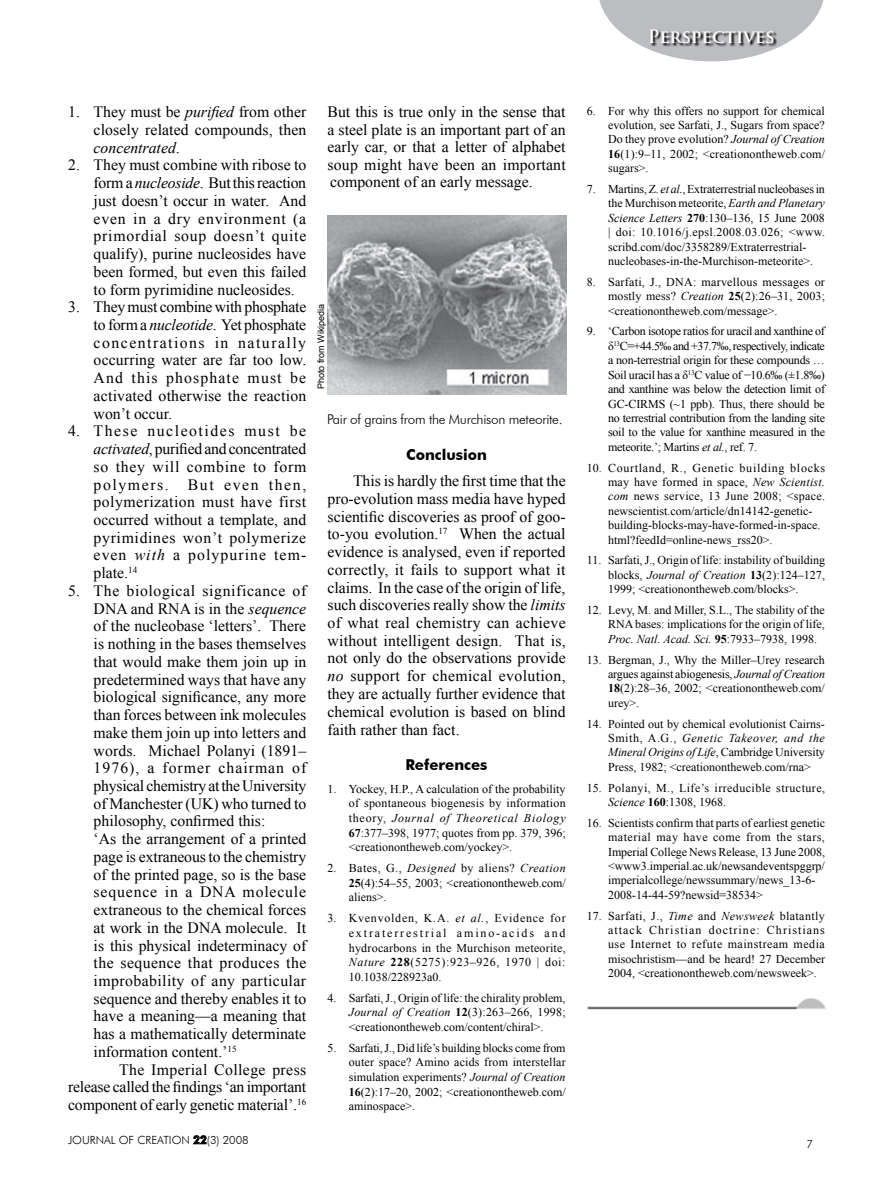
<style>
.page{position:relative;width:893px;height:1191px;background:#fff}
.page>*{position:absolute;margin:0;border:0;box-sizing:border-box;transform-origin:0 0}
.t1{font:700 18px "Trajan Pro";color:#fff}
.t2{font:15.75px/17.7px "Times New Roman";color:#000;text-align:justify}
.t3{font:700 15px "Futura BT";color:#000}
.t4{font:300 13.5px "Futura BT";letter-spacing:-.02em;color:#000}
.t5{font:12px/14.4px "Times New Roman";color:#000;text-align:justify}
.t6{font:12px/14.4px "Times New Roman";letter-spacing:.035em;color:#000}
.t7{font:300 11.25px "Futura BT";color:#000}
.t8{font:9px "Arial";color:#000}
.s1{font-style:italic}
.s2{font-weight:800}
.s3{font-weight:700}
</style>
<div class="page">
<svg style="left:599px;top:0;width:225px;height:61px"></svg>
<svg style="left:649px;top:29px;width:128px;height:18px;background:#919194"></svg>
<svg style="left:193px;top:1135px;width:13px;height:9px"></svg>
<img style="left:328px;top:216px;width:238px;height:179px">
<img style="left:587px;top:998px;width:239px;height:12px">
<h1 class="t1" style="left:648px;top:25px;width:129px">Perspectives</h1>
<h2 class="t2" style="left:94px;top:103px;width:214px;text-indent:-26px">1. They must be <span class="s1">purified</span> from other closely related compounds, then <span class="s1">concentrated</span>.</h2>
<p class="t2" style="left:94px;top:156px;width:214px;text-indent:-26px">2. They must combine with ribose to form a <span class="s1">nucleoside</span>. But this reaction just doesn’t occur in water. And even in a dry environment (a primordial soup doesn’t quite qualify), purine nucleosides have been formed, but even this failed to form pyrimidine nucleosides.</p>
<h2 class="t2" style="left:94px;top:298px;width:214px;text-indent:-26px">3. They must combine with phosphate to form a <span class="s1">nucleotide</span>. Yet phosphate concentrations in naturally occurring water are far too low.<br>And this phosphate must be activated otherwise the reaction won’t occur.</h2>
<p class="t2" style="left:94px;top:422px;width:214px;text-indent:-25px">4. These nucleotides must be <span class="s1">activated</span>, purified and concentrated so they will combine to form polymers. But even then, polymerization must have first occurred without a template, and pyrimidines won’t polymerize even <span class="s1">with</span> a polypurine tem&shy;plate.<sup>14</sup></p>
<p class="t2" style="left:94px;top:581px;width:214px;text-align:left;text-indent:-26px">5. The biological significance of<br>DNA and RNA is in the <span class="s1">sequence </span>of the nucleobase ‘letters’. There is nothing in the bases themselves that would make them join up in predetermined ways that have any biological significance, any more than forces between ink molecules make them join up into letters and words. Michael Polanyi (1891–<br>1976), a former chairman of physical chemistry at the University of Manchester (UK) who turned to philosophy, confirmed this:<br>‘As the arrangement of a printed page is extraneous to the chemistry of the printed page, so is the base sequence in a DNA molecule extraneous to the chemical forces at work in the DNA molecule. It is this physical indeterminacy of the sequence that produces the improbability of any particular sequence and thereby enables it to have a meaning—a meaning that has a mathematically determinate information content.’<sup>15</sup></p>
<h2 class="t2" style="left:68px;top:1060px;width:240px;text-indent:51px">The Imperial College press release called the findings ‘an important component of early genetic material’.<sup>16</sup></h2>
<p class="t7" style="left:68px;top:1133px;width:182px">JOURNAL OF CREATION <span class="s2">22</span>(3) 2008</p>
<h2 class="t2" style="left:328px;top:103px;width:240px">But this is true only in the sense that a steel plate is an important part of an early car, or that a letter of alphabet soup might have been an important component of an early message.</h2>
<p class="t8" style="left:315px;top:389px;width:87px;rotate:-90deg">Photo from Wikipedia</p>
<p class="t4" style="left:327px;top:410px;width:237px">Pair of grains from the Murchison meteorite.</p>
<p class="t3" style="left:406px;top:445px;width:82px">Conclusion</p>
<p class="t2" style="left:328px;top:471px;width:240px;text-indent:26px">This is hardly the first time that the pro-evolution mass media have hyped scientific discoveries as proof of goo&shy;to-you evolution.<sup>17</sup> When the actual evidence is analysed, even if reported correctly, it fails to support what it claims. In the case of the origin of life, such discoveries really show the <span class="s1">limits </span>of what real chemistry can achieve without intelligent design. That is, not only do the observations provide <span class="s1">no</span> support for chemical evolution, they are actually further evidence that chemical evolution is based on blind faith rather than fact.</p>
<p class="t3" style="left:406px;top:755px;width:83px">References</p>
<p class="t5" style="left:349px;top:781px;width:218px;text-indent:-21px">1. Yockey, H.P., A calculation of the probability of spontaneous biogenesis by information theory, <span class="s1">Journal of Theoretical Biology </span><span class="s3">67</span>:377–398, 1977; quotes from pp. 379, 396; &lt;creationontheweb.com/yockey&gt;.</p>
<p class="t5" style="left:349px;top:860px;width:218px;text-indent:-21px">2. Bates, G., <span class="s1">Designed</span> by aliens? <span class="s1">Creation </span><span class="s3">25</span>(4):54–55, 2003; &lt;creationontheweb.com/ aliens&gt;.</p>
<p class="t5" style="left:349px;top:911px;width:218px;text-indent:-21px">3. Kvenvolden, K.A. <span class="s1">et al.</span>, Evidence for extraterrestrial amino-acids and hydrocarbons in the Murchison meteorite, <span class="s1">Nature</span> <span class="s3">228</span>(5275):923–926, 1970 | doi:<br>10.1038/228923a0.</p>
<p class="t5" style="left:349px;top:990px;width:218px;text-indent:-21px">4. Sarfati, J., Origin of life: the chirality problem, <span class="s1">Journal of Creation</span> <span class="s3">12</span>(3):263–266, 1998; &lt;creationontheweb.com/content/chiral&gt;.</p>
<p class="t5" style="left:349px;top:1040px;width:218px;text-indent:-21px">5. Sarfati, J., Did life’s building blocks come from outer space? Amino acids from interstellar simulation experiments? <span class="s1">Journal of Creation </span><span class="s3">16</span>(2):17–20, 2002; &lt;creationontheweb.com/ aminospace&gt;.</p>
<p class="t5" style="left:608px;top:103px;width:218px;text-indent:-21px">6. For why this offers no support for chemical evolution, see Sarfati, J., Sugars from space?<br>Do they prove evolution? <span class="s1">Journal of Creation </span><span class="s3">16</span>(1):9–11, 2002; &lt;creationontheweb.com/ sugars&gt;.</p>
<p class="t5" style="left:608px;top:182px;width:218px;text-align:left;text-indent:-21px">7. Martins, Z. <span class="s1">et al.</span>, Extraterrestrial nucleobases in the Murchison meteorite, <span class="s1">Earth and Planetary Science Letters</span> <span class="s3">270</span>:130–136, 15 June 2008 | doi: 10.1016/j.epsl.2008.03.026; &lt;www. scribd.com/doc/3358289/Extraterrestrial&shy;nucleobases-in-the-Murchison-meteorite&gt;.</p>
<p class="t5" style="left:608px;top:274px;width:218px;text-indent:-21px">8. Sarfati, J., DNA: marvellous messages or mostly mess? <span class="s1">Creation</span> <span class="s3">25</span>(2):26–31, 2003; &lt;creationontheweb.com/message&gt;.</p>
<p class="t5" style="left:608px;top:324px;width:218px;text-indent:-21px">9. ‘Carbon isotope ratios for uracil and xanthine of δ<sup>13</sup>C=+44.5‰ and +37.7‰, respectively, indicate a non-terrestrial origin for these compounds … Soil uracil has a δ<sup>13</sup>C value of −10.6‰ (±1.8‰) and xanthine was below the detection limit of GC-CIRMS (~1 ppb). Thus, there should be no terrestrial contribution from the landing site soil to the value for xanthine measured in the meteorite.’; Martins <span class="s1">et al.</span>, ref. 7.</p>
<p class="t5" style="left:608px;top:460px;width:218px;text-align:left;text-indent:-21px">10. Courtland, R., Genetic building blocks may have formed in space, <span class="s1">New Scientist. com</span> news service, 13 June 2008; &lt;space. newscientist.com/article/dn14142-genetic&shy;building-blocks-may-have-formed-in-space. html?feedId=online-news_rss20&gt;.</p>
<p class="t5" style="left:608px;top:553px;width:218px;text-indent:-21px">11. Sarfati, J., Origin of life: instability of building blocks, <span class="s1">Journal of Creation</span> <span class="s3">13</span>(2):124–127, 1999; &lt;creationontheweb.com/blocks&gt;.</p>
<p class="t5" style="left:608px;top:602px;width:218px;text-indent:-21px">12. Levy, M. and Miller, S.L., The stability of the RNA bases: implications for the origin of life, <span class="s1">Proc. Natl. Acad. Sci.</span> <span class="s3">95</span>:7933–7938, 1998.</p>
<p class="t5" style="left:608px;top:652px;width:218px;text-indent:-21px">13. Bergman, J., Why the Miller–Urey research argues against abiogenesis, <span class="s1">Journal of Creation </span><span class="s3">18</span>(2):28–36, 2002; &lt;creationontheweb.com/ urey&gt;.</p>
<p class="t5" style="left:608px;top:716px;width:218px;text-indent:-21px">14. Pointed out by chemical evolutionist Cairns-Smith, A.G., <span class="s1">Genetic Takeover, and the Mineral Origins of Life</span>, Cambridge University Press, 1982; &lt;creationontheweb.com/rna&gt;</p>
<p class="t6" style="left:608px;top:780px;width:218px;text-indent:-21px">15. Polanyi, M., Life’s irreducible structure,<br><span class="s1">Science</span> <span class="s3">160</span>:1308, 1968.</p>
<p class="t5" style="left:608px;top:815px;width:218px;text-align:left;text-indent:-21px">16. Scientists confirm that parts of earliest genetic material may have come from the stars, Imperial College News Release, 13 June 2008, &lt;www3.imperial.ac.uk/newsandeventspggrp/ imperialcollege/newssummary/news_13-6- 2008-14-44-59?newsid=38534&gt;</p>
<p class="t5" style="left:608px;top:908px;width:218px;text-indent:-21px">17. Sarfati, J., <span class="s1">Time</span> and <span class="s1">Newsweek</span> blatantly attack Christian doctrine: Christians use Internet to refute mainstream media misochristism—and be heard! 27 December 2004, &lt;creationontheweb.com/newsweek&gt;.</p>
<p class="t7" style="left:806px;top:1136px;width:8px">7</p>
</div>
